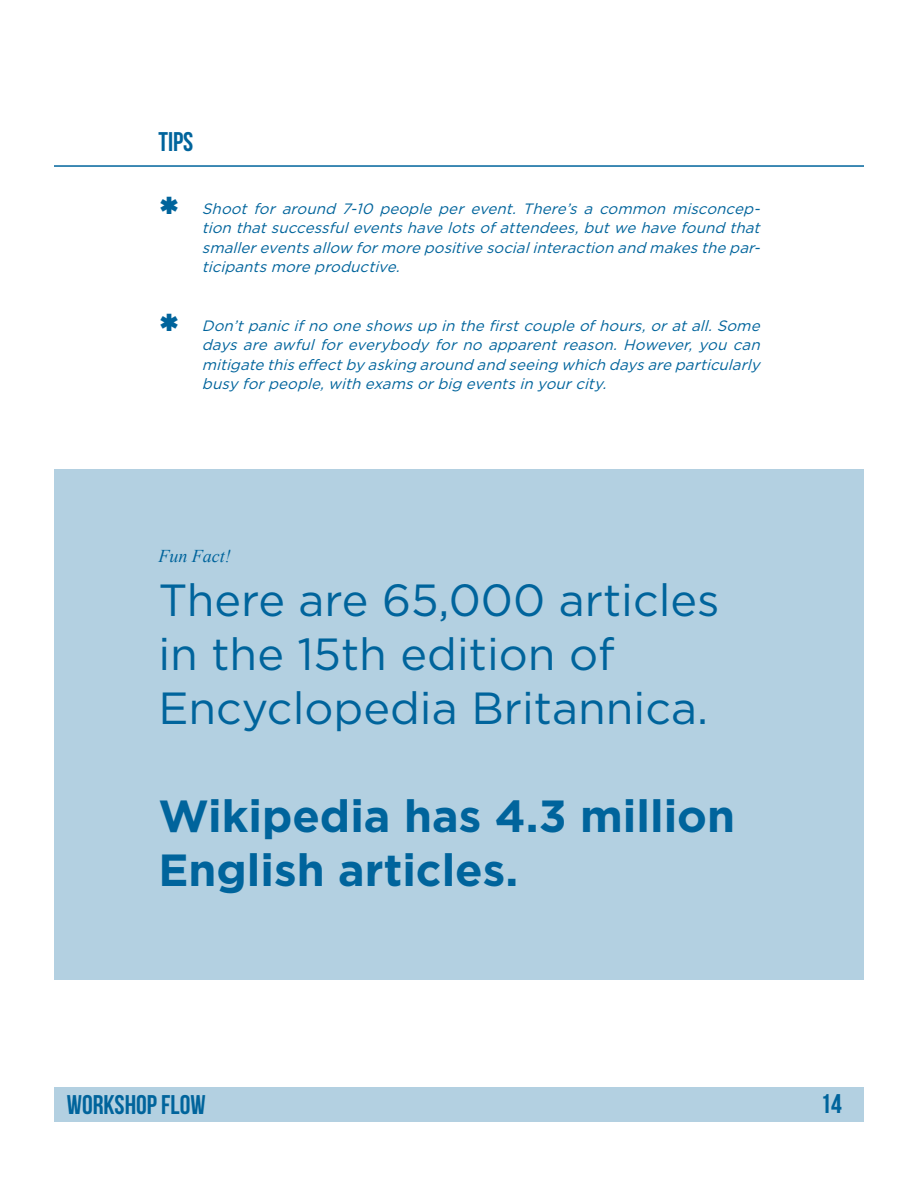
<style>
.page{position:relative;width:918px;height:1188px;background:#fff}
.page>*{position:absolute;margin:0;border:0;box-sizing:border-box;transform-origin:0 0}
.t1{font:45px/54px "Gotham";color:#00649c}
.t2{font:700 45px/54px "Gotham";color:#00649c}
.t3{font:27px "Bebas Neue";color:#00649c}
.t4{font:italic 18px "Times New Roman";color:#00649c}
.t5{font:italic 15px/19.5px "Gotham";color:#00649c;text-align:justify}
</style>
<div class="page">
<div style="left:54px;top:1087px;width:810px;height:34px;background:#b3d0e1"></div>
<div style="left:54px;top:470px;width:810px;height:510px;background:#b3d0e1"></div>
<hr style="left:54px;top:165px;width:810px;height:2px;background:#00649c">
<h2 class="t3" style="left:158px;top:127px;width:37px">tips</h2>
<p class="t5" style="left:202px;top:198px;width:564px">Shoot for around 7-10 people per event. There’s a common misconcep&shy;tionthatsuccessfuleventshavelotsofattendees,butwehavefound that smallereventsallow formorepositivesocialinteractionand makesthepar&shy;ticipantsmoreproductive.</p>
<p class="t5" style="left:202px;top:315px;width:564px">Don’tpanicifno oneshowsup inthefirstcoupleofhours,oratall.Some days are awful for everybody for no apparent reason. However, you can mitigatethiseffectbyasking around and seeing whichdaysareparticularly busyforpeople,withexamsorbig eventsinyourcity.</p>
<p class="t4" style="left:158px;top:544px;width:74px">Fun Fact!</p>
<h1 class="t1" style="left:158px;top:573px;width:563px">There are 65,000 articles in the 15th edition of<br>Encyclopedia Britannica.</h1>
<h1 class="t2" style="left:158px;top:789px;width:578px">Wikipedia has 4.3 million<br>English articles.</h1>
<h2 class="t3" style="left:67px;top:1090px;width:140px">WORKSHOP FLOW</h2>
<h2 class="t3" style="left:820px;top:1089px;width:23px">14</h2>
</div>
